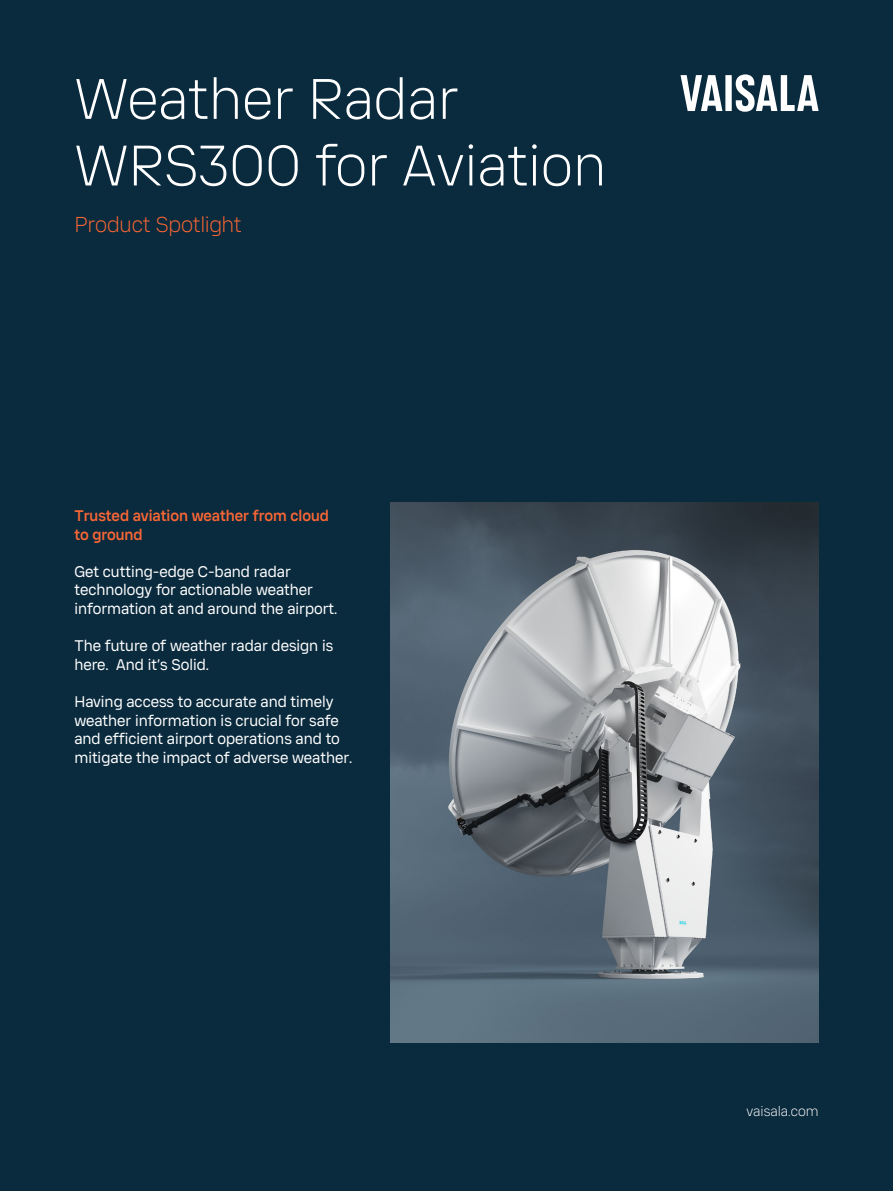
<style>
.page{position:relative;width:893px;height:1191px;background:#0a2a3d}
.page>*{position:absolute;margin:0;border:0;box-sizing:border-box;transform-origin:0 0}
.Headline_H3{font:300 55.5px/66.6px "Vaisala Sans Beta 01";color:#fff}
.Doc_Type{font:300 21px "Vaisala Sans Beta 01";letter-spacing:-.015em;color:#fb6735}
.Body{font:15px/18.6px "Vaisala Sans Beta 01";color:#fff}
.Subheading{font:500 15px/18.6px "Vaisala Sans Beta 01";color:#fb6735}
.t1{font:300 13.5px "Vaisala Sans Beta 01";color:#fff}
</style>
<div class="page">
<img style="left:391px;top:502px;width:428px;height:540px">
<svg style="left:681px;top:75px;width:41px;height:36px"></svg>
<div style="left:725px;top:75px;width:7px;height:36px;background:#fff"></div>
<svg style="left:736px;top:74px;width:83px;height:38px"></svg>
<p class="Headline_H3" style="left:74px;top:65px;width:533px">Weather Radar<br>WRS300 for Aviation</p>
<p class="Doc_Type" style="left:74px;top:212px;width:169px">Product Spotlight</p>
<p class="Subheading" style="left:74px;top:506px;width:256px">Trusted aviation weather from cloud to ground</p>
<p class="Body" style="left:74px;top:562px;width:264px">Get cutting-edge C-band radar technology for actionable weather information at and around the airport.</p>
<p class="Body" style="left:74px;top:636px;width:260px">The future of weather radar design is here. And it’s Solid.</p>
<p class="Body" style="left:74px;top:692px;width:279px">Having access to accurate and timely weather information is crucial for safe and efficient airport operations and to mitigate the impact of adverse weather.</p>
<p class="t1" style="left:746px;top:1103px;width:74px">vaisala.com</p>
</div>
